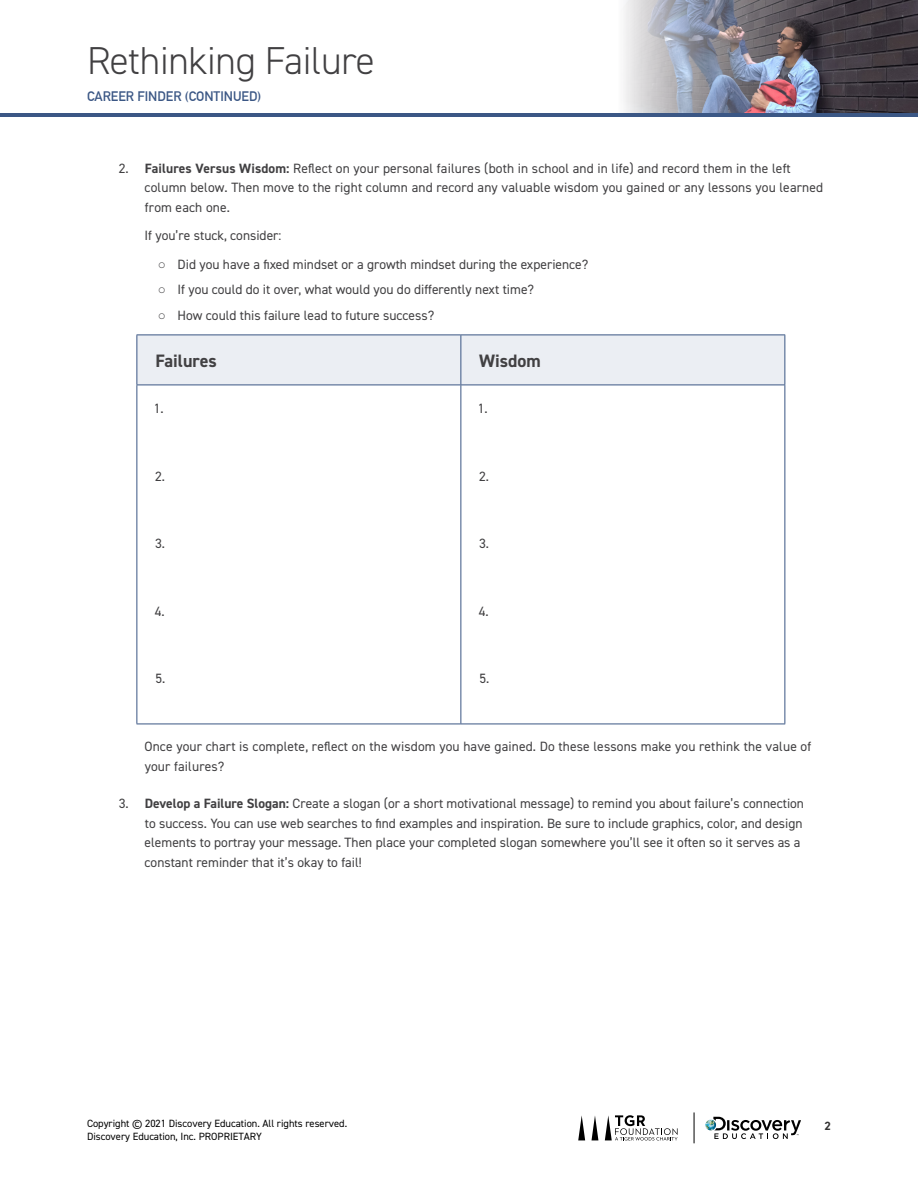
<style>
.page{position:relative;width:918px;height:1188px;background:#fff}
.page>*{position:absolute;margin:0;border:0;box-sizing:border-box;transform-origin:0 0}
.t1{font:300 39px "DIN2014";letter-spacing:-.01em;color:#414042}
.t2{font:700 18px "DIN2014";color:#414042}
.t3{font:13.5px/19.5px "DIN2014";color:#414042}
.t4{font:700 13.5px "DIN Alternate";color:#3b5785}
.t5{font:700 12px "DIN2014";color:#343333}
.t6{font:10.5px/12.6px "DIN2014";color:#000}
.s1{font-weight:700}
.s2{font-family:"Arial"}
</style>
<div class="page">
<img style="left:624px;top:0;width:294px;height:113px">
<hr style="left:1px;top:113px;width:917px;height:4px;background:#3b5785">
<svg style="left:592px;top:1116px;width:6px;height:24px"></svg>
<svg style="left:578px;top:1115px;width:7px;height:25px"></svg>
<svg style="left:605px;top:1115px;width:73px;height:26px"></svg>
<svg style="left:705px;top:1117px;width:96px;height:22px"></svg>
<hr style="left:694px;top:1112px;width:1px;height:31px;background:#000">
<div style="left:137px;top:336px;width:647px;height:49px;background:#ebeef3"></div>
<svg style="left:137px;top:386px;width:647px;height:338px"></svg>
<hr style="left:136px;top:335px;width:325px;height:1px;background:#3a5684">
<hr style="left:136px;top:335px;width:1px;height:50px;background:#3a5684">
<hr style="left:461px;top:335px;width:324px;height:1px;background:#3a5684">
<hr style="left:460px;top:335px;width:1px;height:50px;background:#3a5684">
<hr style="left:784px;top:335px;width:1px;height:50px;background:#3a5684">
<hr style="left:136px;top:385px;width:325px;height:1px;background:#3a5684">
<hr style="left:136px;top:385px;width:1px;height:339px;background:#3a5684">
<hr style="left:461px;top:385px;width:324px;height:1px;background:#3a5684">
<hr style="left:460px;top:385px;width:1px;height:339px;background:#3a5684">
<hr style="left:784px;top:385px;width:1px;height:339px;background:#3a5684">
<hr style="left:136px;top:724px;width:325px;height:1px;background:#3a5684">
<hr style="left:461px;top:724px;width:324px;height:1px;background:#3a5684">
<h1 class="t1" style="left:87px;top:37px;width:289px">Rethinking Failure</h1>
<p class="t4" style="left:87px;top:86px;width:176px">CAREER FINDER (CONTINUED)</p>
<p class="t3" style="left:145px;top:158px;width:680px;text-indent:-26px">2. <span class="s1">Failures Versus Wisdom:</span> Reflect on your personal failures (both in school and in life) and record them in the left column below. Then move to the right column and record any valuable wisdom you gained or any lessons you learned from each one.</p>
<p class="t3" style="left:145px;top:225px;width:138px">If you’re stuck, consider:</p>
<p class="t3" style="left:158px;top:254px;width:432px"><span class="s2">○</span> Did you have a fixed mindset or a growth mindset during the experience?</p>
<p class="t3" style="left:158px;top:279px;width:378px"><span class="s2">○</span> If you could do it over, what would you do differently next time?</p>
<p class="t3" style="left:158px;top:305px;width:278px"><span class="s2">○</span> How could this failure lead to future success?</p>
<h2 class="t2" style="left:155px;top:349px;width:63px">Failures</h2>
<h2 class="t2" style="left:479px;top:349px;width:63px">Wisdom</h2>
<p class="t3" style="left:154px;top:399px;width:11px">1.</p>
<p class="t3" style="left:478px;top:399px;width:11px">1.</p>
<p class="t3" style="left:155px;top:466px;width:11px">2.</p>
<p class="t3" style="left:479px;top:466px;width:11px">2.</p>
<p class="t3" style="left:155px;top:534px;width:11px">3.</p>
<p class="t3" style="left:479px;top:534px;width:11px">3.</p>
<p class="t3" style="left:155px;top:601px;width:11px">4.</p>
<p class="t3" style="left:479px;top:601px;width:11px">4.</p>
<p class="t3" style="left:156px;top:669px;width:11px">5.</p>
<p class="t3" style="left:480px;top:669px;width:11px">5.</p>
<p class="t3" style="left:145px;top:737px;width:668px">Once your chart is complete, reflect on the wisdom you have gained. Do these lessons make you rethink the value of your failures?</p>
<p class="t3" style="left:145px;top:794px;width:661px;text-indent:-26px">3. <span class="s1">Develop a Failure Slogan:</span> Create a slogan (or a short motivational message) to remind you about failure’s connection to success. You can use web searches to find examples and inspiration. Be sure to include graphics, color, and design elements to portray your message. Then place your completed slogan somewhere you’ll see it often so it serves as a constant reminder that it’s okay to fail!</p>
<p class="t6" style="left:87px;top:1117px;width:262px">Copyright © 2021 Discovery Education. All rights reserved.<br>Discovery Education, Inc. PROPRIETARY</p>
<p class="t5" style="left:825px;top:1118px;width:8px">2</p>
</div>
